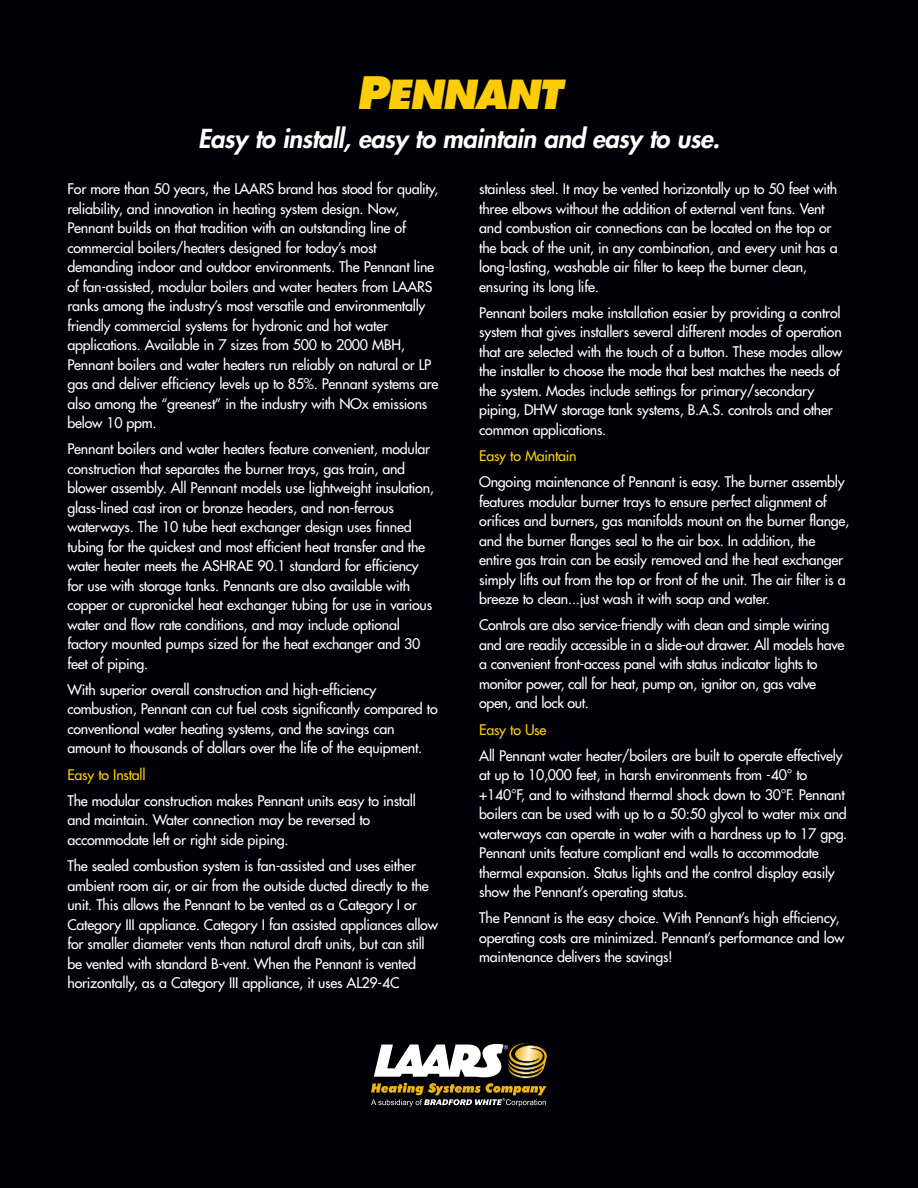
<style>
.page{position:relative;width:918px;height:1188px;background:#010006}
.page>*{position:absolute;margin:0;border:0;box-sizing:border-box;transform-origin:0 0}
.t1{font:italic 800 39px "Futura";color:#fdcd08}
.t2{font:italic 800 25.5px "Futura";color:#fff}
.t3{font:14.25px/19.5px "Futura";letter-spacing:-.02em;color:#fff}
.t4{font:14.25px "Futura";letter-spacing:-.02em;color:#fdcd08}
.s1{font-size:43.5px}
</style>
<div class="page">
<svg style="left:371px;top:1043px;width:176px;height:64px"></svg>
<h1 class="t1" style="left:356px;top:77px;width:213px"><span class="s1">P</span>ENNANT</h1>
<h2 class="t2" style="left:198px;top:126px;width:527px">Easy to install, easy to maintain and easy to use.</h2>
<p class="t3" style="left:68px;top:180px;width:372px">For more than 50 years, the LAARS brand has stood for quality, reliability, and innovation in heating system design. Now, Pennant builds on that tradition with an outstanding line of commercial boilers/heaters designed for today’s most demanding indoor and outdoor environments. The Pennant line of fan-assisted, modular boilers and water heaters from LAARS ranks among the industry’s most versatile and environmentally friendly commercial systems for hydronic and hot water applications. Available in 7 sizes from 500 to 2000 MBH, Pennant boilers and water heaters run reliably on natural or LP gas and deliver efficiency levels up to 85%. Pennant systems are also among the “greenest” in the industry with NOx emissions below 10 ppm.</p>
<p class="t3" style="left:68px;top:440px;width:368px">Pennant boilers and water heaters feature convenient, modular construction that separates the burner trays, gas train, and blower assembly. All Pennant models use lightweight insulation, glass-lined cast iron or bronze headers, and non-ferrous waterways. The 10 tube heat exchanger design uses finned tubing for the quickest and most efficient heat transfer and the water heater meets the ASHRAE 90.1 standard for efficiency for use with storage tanks. Pennants are also available with copper or cupronickel heat exchanger tubing for use in various water and flow rate conditions, and may include optional factory mounted pumps sized for the heat exchanger and 30 feet of piping.</p>
<p class="t3" style="left:68px;top:681px;width:372px">With superior overall construction and high-efficiency combustion, Pennant can cut fuel costs significantly compared to conventional water heating systems, and the savings can amount to thousands of dollars over the life of the equipment.</p>
<p class="t4" style="left:68px;top:767px;width:80px">Easy to Install</p>
<p class="t3" style="left:68px;top:792px;width:350px">The modular construction makes Pennant units easy to install and maintain. Water connection may be reversed to accommodate left or right side piping.</p>
<p class="t3" style="left:68px;top:857px;width:372px">The sealed combustion system is fan-assisted and uses either ambient room air, or air from the outside ducted directly to the unit. This allows the Pennant to be vented as a Category I or Category III appliance. Category I fan assisted appliances allow for smaller diameter vents than natural draft units, but can still be vented with standard B-vent. When the Pennant is vented horizontally, as a Category III appliance, it uses AL29-4C</p>
<p class="t3" style="left:479px;top:180px;width:360px">stainless steel. It may be vented horizontally up to 50 feet with three elbows without the addition of external vent fans. Vent and combustion air connections can be located on the top or the back of the unit, in any combination, and every unit has a long-lasting, washable air filter to keep the burner clean, ensuring its long life.</p>
<p class="t3" style="left:479px;top:304px;width:365px">Pennant boilers make installation easier by providing a control system that gives installers several different modes of operation that are selected with the touch of a button. These modes allow the installer to choose the mode that best matches the needs of the system. Modes include settings for primary/secondary piping, DHW storage tank systems, B.A.S. controls and other common applications.</p>
<p class="t4" style="left:479px;top:449px;width:99px">Easy to Maintain</p>
<p class="t3" style="left:479px;top:473px;width:372px">Ongoing maintenance of Pennant is easy. The burner assembly features modular burner trays to ensure perfect alignment of orifices and burners, gas manifolds mount on the burner flange, and the burner flanges seal to the air box. In addition, the entire gas train can be easily removed and the heat exchanger simply lifts out from the top or front of the unit. The air filter is a breeze to clean...just wash it with soap and water.</p>
<p class="t3" style="left:479px;top:616px;width:367px">Controls are also service-friendly with clean and simple wiring and are readily accessible in a slide-out drawer. All models have a convenient front-access panel with status indicator lights to monitor power, call for heat, pump on, ignitor on, gas valve open, and lock out.</p>
<p class="t4" style="left:479px;top:722px;width:69px">Easy to Use</p>
<p class="t3" style="left:479px;top:747px;width:370px">All Pennant water heater/boilers are built to operate effectively at up to 10,000 feet, in harsh environments from -40° to +140°F, and to withstand thermal shock down to 30°F. Pennant boilers can be used with up to a 50:50 glycol to water mix and waterways can operate in water with a hardness up to 17 gpg.<br>Pennant units feature compliant end walls to accommodate thermal expansion. Status lights and the control display easily show the Pennant’s operating status.</p>
<p class="t3" style="left:479px;top:909px;width:367px">The Pennant is the easy choice. With Pennant’s high efficiency, operating costs are minimized. Pennant’s performance and low maintenance delivers the savings!</p>
</div>
